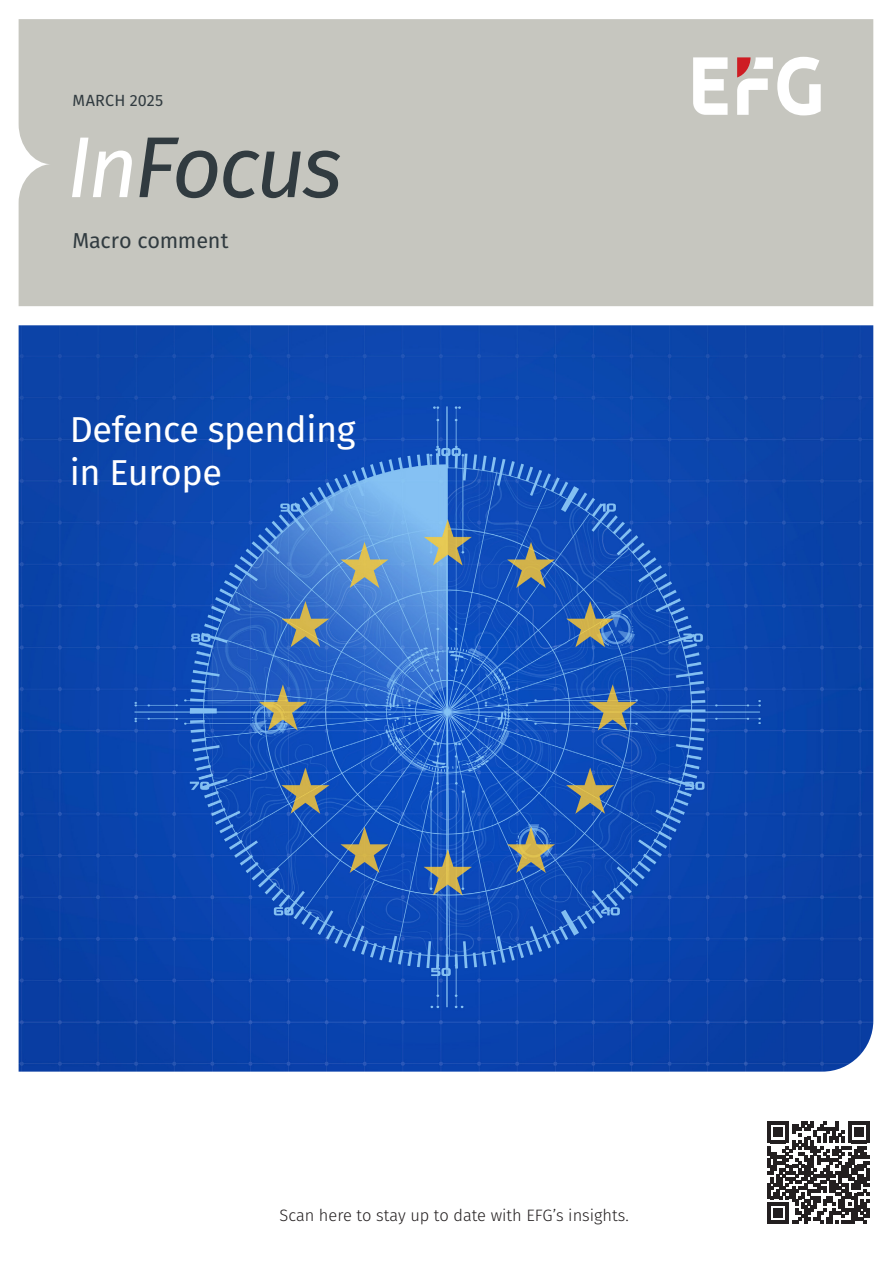
<style>
.page{position:relative;width:893px;height:1263px;background:#fff}
.page>*{position:absolute;margin:0;border:0;box-sizing:border-box;transform-origin:0 0}
.t1{font:italic 86.4px "Fira Sans";letter-spacing:-.045em;color:#313b40}
._24_pt_Caption_Black{font:36px/43.2px "Fira Sans";letter-spacing:-.01em;color:#fff}
.t2{font:21.6px "Fira Sans";letter-spacing:-.01em;color:#313b40}
._7_pt_Footnote{font:300 16.5px "Fira Sans";color:#231f20}
.t3{font:16.2px "Fira Sans";letter-spacing:.01em;color:#313b40}
.s1{color:#fff}
</style>
<div class="page">
<img style="left:19px;top:325px;width:854px;height:746px">
<div style="left:19px;top:19px;width:854px;height:287px;background:#c6c6bf"></div>
<svg style="left:767px;top:1121px;width:103px;height:103px"></svg>
<svg style="left:693px;top:57px;width:35px;height:58px"></svg>
<svg style="left:737px;top:57px;width:84px;height:58px"></svg>
<p class="t3" style="left:72px;top:88px;width:92px">MARCH 2025</p>
<p class="t1" style="left:67px;top:102px;width:277px"><span class="s1">In</span>Focus</p>
<p class="t2" style="left:72px;top:224px;width:158px">Macro comment</p>
<p class="_24_pt_Caption_Black" style="left:70px;top:407px;width:287px">Defence spending in Europe</p>
<p class="_7_pt_Footnote" style="left:279px;top:1203px;width:351px">Scan here to stay up to date with EFG’s insights.</p>
</div>
